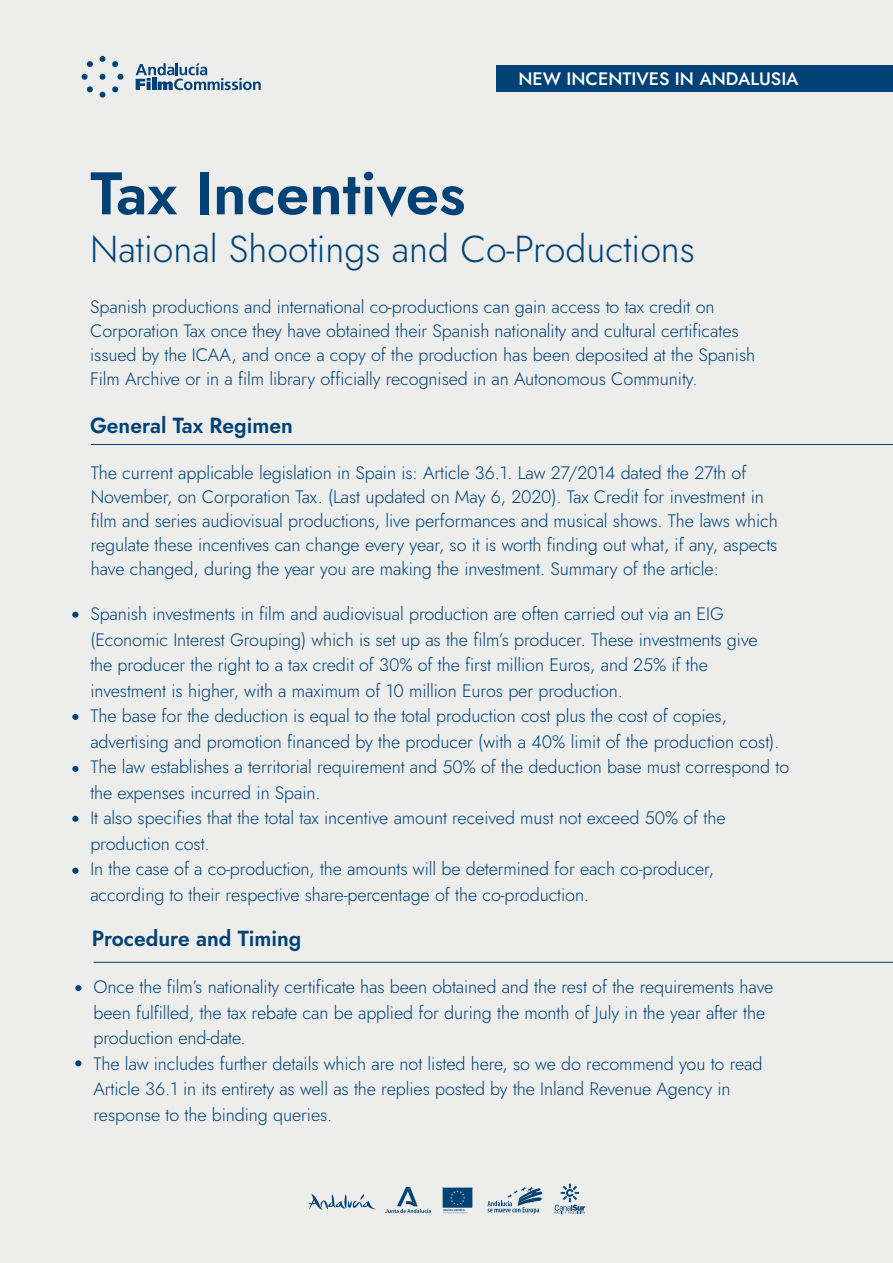
<style>
.page{position:relative;width:893px;height:1263px;background:#ededec}
.page>*{position:absolute;margin:0;border:0;box-sizing:border-box;transform-origin:0 0}
.t1{font:600 60px "Jost";color:#004275}
.t2{font:300 37.5px "Jost";color:#004275}
.t3{font:600 21.9px "Jost";color:#004275;scale:.96 1}
.t4{font:300 18px/25.5px "Jost";letter-spacing:-.005em;color:#004275}
.t5{font:500 18px "Jost";color:#fff}
</style>
<div class="page">
<hr style="left:91px;top:444px;width:802px;height:1px;background:#004275">
<hr style="left:94px;top:962px;width:799px;height:1px;background:#004275">
<div style="left:72px;top:612px;width:7px;height:6px;background:#004275;border-radius:50%"></div>
<div style="left:72px;top:714px;width:7px;height:6px;background:#004275;border-radius:50%"></div>
<div style="left:72px;top:766px;width:7px;height:6px;background:#004275;border-radius:50%"></div>
<div style="left:72px;top:816px;width:7px;height:6px;background:#004275;border-radius:50%"></div>
<div style="left:72px;top:868px;width:7px;height:6px;background:#004275;border-radius:50%"></div>
<svg style="left:75px;top:985px;width:6px;height:6px"></svg>
<svg style="left:75px;top:1060px;width:6px;height:6px"></svg>
<div style="left:496px;top:65px;width:397px;height:27px;background:#004275"></div>
<svg style="left:100px;top:56px;width:5px;height:6px"></svg>
<svg style="left:87px;top:61px;width:6px;height:6px"></svg>
<svg style="left:82px;top:74px;width:6px;height:6px"></svg>
<svg style="left:87px;top:86px;width:6px;height:7px"></svg>
<svg style="left:100px;top:92px;width:5px;height:6px"></svg>
<svg style="left:112px;top:86px;width:6px;height:7px"></svg>
<svg style="left:117px;top:74px;width:6px;height:6px"></svg>
<svg style="left:100px;top:74px;width:5px;height:6px"></svg>
<svg style="left:112px;top:61px;width:6px;height:6px"></svg>
<svg style="left:136px;top:63px;width:125px;height:27px"></svg>
<svg style="left:308px;top:1194px;width:68px;height:16px"></svg>
<svg style="left:555px;top:1184px;width:30px;height:29px"></svg>
<svg style="left:487px;top:1187px;width:56px;height:27px"></svg>
<svg style="left:442px;top:1187px;width:31px;height:26px"></svg>
<svg style="left:385px;top:1187px;width:46px;height:26px"></svg>
<h1 class="t1" style="left:90px;top:150px;width:377px">Tax Incentives</h1>
<p class="t5" style="left:518px;top:66px;width:282px">NEW INCENTIVES IN ANDALUSIA</p>
<h2 class="t2" style="left:90px;top:222px;width:606px">National Shootings and Co-Productions</h2>
<p class="t4" style="left:90px;top:295px;width:667px;line-height:24px">Spanish productions and international co-productions can gain access to tax credit on Corporation Tax once they have obtained their Spanish nationality and cultural certificates issued by the ICAA, and once a copy of the production has been deposited at the Spanish Film Archive or in a film library officially recognised in an Autonomous Community.</p>
<p class="t3" style="left:90px;top:410px;width:213px">General Tax Regimen</p>
<p class="t4" style="left:91px;top:461px;width:689px;line-height:24px">The current applicable legislation in Spain is: Article 36.1. Law 27/2014 dated the 27th of November, on Corporation Tax. (Last updated on May 6, 2020). Tax Credit for investment in film and series audiovisual productions, live performances and musical shows. The laws which regulate these incentives can change every year, so it is worth finding out what, if any, aspects have changed, during the year you are making the investment. Summary of the article:</p>
<p class="t4" style="left:90px;top:601px;width:700px">Spanish investments in film and audiovisual production are often carried out via an EIG (Economic Interest Grouping) which is set up as the film’s producer. These investments give<br>the producer the right to a tax credit of 30% of the first million Euros, and 25% if the<br>investment is higher, with a maximum of 10 million Euros per production.<br>The base for the deduction is equal to the total production cost plus the cost of copies, advertising and promotion financed by the producer (with a 40% limit of the production cost).<br>The law establishes a territorial requirement and 50% of the deduction base must correspond to the expenses incurred in Spain.<br>It also specifies that the total tax incentive amount received must not exceed 50% of the production cost.<br>In the case of a co-production, the amounts will be determined for each co-producer, according to their respective share-percentage of the co-production.</p>
<p class="t3" style="left:92px;top:922px;width:220px">Procedure and Timing</p>
<p class="t4" style="left:94px;top:974px;width:681px">Once the film’s nationality certificate has been obtained and the rest of the requirements have been fulfilled, the tax rebate can be applied for during the month of July in the year after the production end-date.<br>The law includes further details which are not listed here, so we do recommend you to read Article 36.1 in its entirety as well as the replies posted by the Inland Revenue Agency in response to the binding queries.</p>
</div>
